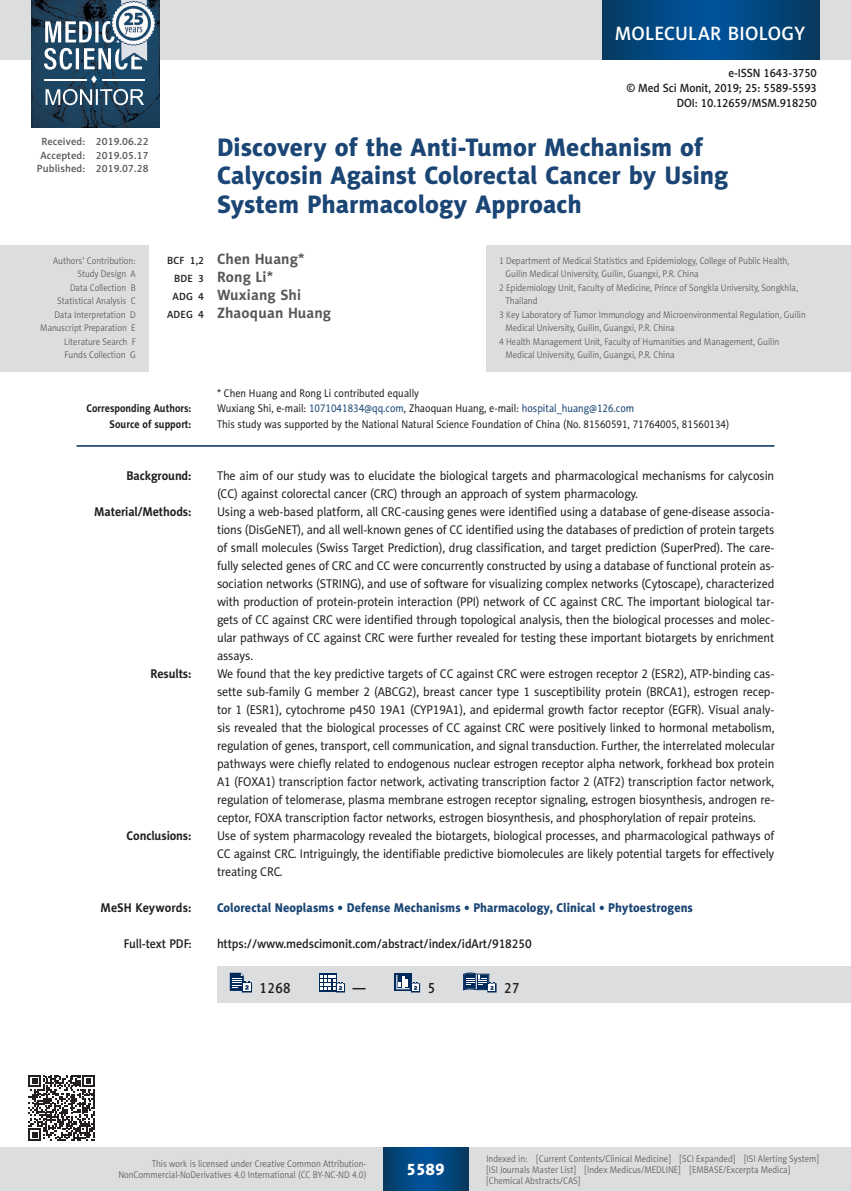
<style>
.page{position:relative;width:851px;height:1191px;background:#fff}
.page>*{position:absolute;margin:0;border:0;box-sizing:border-box;transform-origin:0 0}
.MSM_Tytul{font:25.5px/28.5px "Naomi Sans EFN Heavy";color:#1a4574}
.t1{font:19.5px "Naomi Sans EFN Medium";letter-spacing:.015em;color:#fff}
.t2{font:16.5px "Naomi Sans EFN Heavy";color:#fff}
.MSM_Autorzy{font:700 15px "Naomi Sans EFN";letter-spacing:.01em;color:#57585a}
.MSM_dane{font:15px "Naomi Sans EFN Medium";letter-spacing:.03em;color:#231f20;scale:.9 1}
.MSM_Summary_body{font:12.75px/18px "Naomi Sans EFN";letter-spacing:-.01em;color:#231f20;text-align:justify;scale:.95 1}
.MSM_keywords{font:12.75px "Naomi Sans EFN Heavy";letter-spacing:.005em;color:#1a4574;scale:.95 1}
.MSM_full_text_pdf{font:12.75px "Naomi Sans EFN Medium";letter-spacing:-.01em;color:#231f20;scale:.95 1}
.MSM_Summary_body-2{font:700 12.75px "Naomi Sans EFN";letter-spacing:-.01em;color:#231f20;scale:.95 1}
.MSM_keywords-2{font:700 12.75px "Naomi Sans EFN";letter-spacing:.005em;color:#231f20;scale:.95 1}
.MSM_full_text_pdf-2{font:12px "Naomi Sans EFN Medium";letter-spacing:-.01em;color:#231f20;scale:.95 1}
.MSM_Adres{font:11.25px "Naomi Sans EFN";color:#231f20;scale:.9 1}
.MSM_Support{font:11.25px "Naomi Sans EFN";color:#231f20;scale:.9 1}
.MSM_Adres-2{font:700 11.25px "Naomi Sans EFN";color:#231f20;scale:.9 1}
.MSM_Support-2{font:700 11.25px "Naomi Sans EFN";color:#231f20;scale:.9 1}
.t3{font:10.5px "Naomi Sans EFN Medium";letter-spacing:.01em;color:#57585a}
.MSM_Afiliacja{font:9.75px/13.5px "Naomi Sans EFN Light";color:#57585a;scale:.9 1}
.s1{font-family:"Naomi Sans EFN Medium";font-weight:400;font-size:10.5px;color:#231f20}
.s2{color:#1a4574}
</style>
<div class="page">
<div style="left:217px;top:966px;width:633px;height:36px;background:#dcdddf"></div>
<svg style="left:230px;top:972px;width:22px;height:20px"></svg>
<div style="left:319px;top:973px;width:17px;height:18px;background:#00295c"></div>
<svg style="left:320px;top:974px;width:25px;height:18px"></svg>
<div style="left:394px;top:973px;width:18px;height:18px;background:#00295c"></div>
<svg style="left:396px;top:975px;width:24px;height:17px"></svg>
<svg style="left:463px;top:972px;width:33px;height:20px"></svg>
<hr style="left:77px;top:445px;width:697px;height:2px;background:#00295c">
<div style="left:0;top:246px;width:148px;height:126px;background:#dcdddf"></div>
<div style="left:486px;top:246px;width:364px;height:126px;background:#dcdddf"></div>
<svg style="left:28px;top:1075px;width:67px;height:66px"></svg>
<div style="left:0;top:1148px;width:850px;height:43px;background:#dcdddf"></div>
<svg style="left:383px;top:1147px;width:85px;height:43px;background:#02477e"></svg>
<div style="left:0;top:0;width:850px;height:60px;background:#dcdddf"></div>
<img style="left:32px;top:0;width:127px;height:128px">
<img style="left:44px;top:21px;width:100px;height:49px">
<img style="left:45px;top:79px;width:41px;height:1px">
<img style="left:103px;top:79px;width:41px;height:1px">
<svg style="left:91px;top:75px;width:6px;height:8px"></svg>
<img style="left:46px;top:89px;width:98px;height:16px">
<svg style="left:602px;top:0;width:217px;height:60px;background:#02477e"></svg>
<h2 class="t1" style="left:614px;top:22px;width:192px">MOLECULAR BIOLOGY</h2>
<p class="t3" style="left:41px;top:136px;width:109px">Received: 2019.06.22</p>
<p class="t3" style="left:40px;top:149px;width:110px">Accepted: 2019.05.17</p>
<p class="t3" style="left:37px;top:163px;width:113px">Published: 2019.07.28</p>
<p class="MSM_Afiliacja" style="left:53px;top:254px;width:93px">Authors’ Contribution:</p>
<p class="MSM_Afiliacja" style="left:77px;top:267px;width:66px">Study Design A</p>
<p class="MSM_Afiliacja" style="left:70px;top:281px;width:74px">Data Collection B</p>
<p class="MSM_Afiliacja" style="left:57px;top:294px;width:89px">Statistical Analysis C</p>
<p class="MSM_Afiliacja" style="left:54px;top:308px;width:92px">Data Interpretation D</p>
<p class="MSM_Afiliacja" style="left:40px;top:321px;width:107px">Manuscript Preparation E</p>
<p class="MSM_Afiliacja" style="left:64px;top:335px;width:81px">Literature Search F</p>
<p class="MSM_Afiliacja" style="left:65px;top:348px;width:80px">Funds Collection G</p>
<p class="MSM_full_text_pdf-2" style="left:728px;top:66px;width:95px">e-ISSN 1643-3750</p>
<p class="MSM_full_text_pdf-2" style="left:626px;top:81px;width:202px">© Med Sci Monit, 2019; 25: 5589-5593</p>
<p class="MSM_full_text_pdf-2" style="left:676px;top:96px;width:149px">DOI: 10.12659/MSM.918250</p>
<p class="MSM_Tytul" style="left:217px;top:132px;width:512px">Discovery of the Anti-Tumor Mechanism of<br>Calycosin Against Colorectal Cancer by Using<br>System Pharmacology Approach</p>
<p class="MSM_Autorzy" style="left:167px;top:250px;width:139px"><span class="s1">BCF 1,2</span> Chen Huang*</p>
<p class="MSM_Autorzy" style="left:174px;top:268px;width:100px"><span class="s1">BDE 3</span> Rong Li*</p>
<p class="MSM_Autorzy" style="left:172px;top:286px;width:130px"><span class="s1">ADG 4</span> Wuxiang Shi</p>
<p class="MSM_Autorzy" style="left:167px;top:304px;width:165px"><span class="s1">ADEG 4</span> Zhaoquan Huang</p>
<p class="MSM_Afiliacja" style="left:505px;top:254px;width:317px;text-indent:-6px">1 Department of Medical Statistics and Epidemiology, College of Public Health,<br>Guilin Medical University, Guilin, Guangxi, P.R. China</p>
<p class="MSM_Afiliacja" style="left:505px;top:281px;width:326px;text-indent:-6px">2 Epidemiology Unit, Faculty of Medicine, Prince of Songkla University, Songkhla,<br>Thailand</p>
<p class="MSM_Afiliacja" style="left:505px;top:308px;width:335px;text-indent:-6px">3 Key Laboratory of Tumor Immunology and Microenvironmental Regulation, Guilin<br>Medical University, Guilin, Guangxi, P.R. China</p>
<p class="MSM_Afiliacja" style="left:505px;top:335px;width:306px;text-indent:-6px">4 Health Management Unit, Faculty of Humanities and Management, Guilin<br>Medical University, Guilin, Guangxi, P.R. China</p>
<p class="MSM_Adres" style="left:217px;top:386px;width:226px">* Chen Huang and Rong Li contributed equally</p>
<p class="MSM_Adres-2" style="left:86px;top:402px;width:118px">Corresponding Authors:</p>
<p class="MSM_Adres" style="left:217px;top:402px;width:465px">Wuxiang Shi, e-mail: <span class="s2">1071041834@qq.com</span>, Zhaoquan Huang, e-mail: <span class="s2">hospital_huang@126.com</span></p>
<p class="MSM_Support-2" style="left:110px;top:418px;width:92px">Source of support:</p>
<p class="MSM_Support" style="left:217px;top:418px;width:570px">This study was supported by the National Natural Science Foundation of China (No. 81560591, 71764005, 81560134)</p>
<p class="MSM_Summary_body-2" style="left:126px;top:468px;width:70px">Background:</p>
<p class="MSM_Summary_body" style="left:217px;top:467px;width:588px">The aim of our study was to elucidate the biological targets and pharmacological mechanisms for calycosin (CC) against colorectal cancer (CRC) through an approach of system pharmacology.</p>
<p class="MSM_Summary_body-2" style="left:94px;top:504px;width:104px">Material/Methods:</p>
<p class="MSM_Summary_body" style="left:217px;top:503px;width:588px">Using a web-based platform, all CRC-causing genes were identified using a database of gene-disease associa&shy;tions (DisGeNET), and all well-known genes of CC identified using the databases of prediction of protein targets of small molecules (Swiss Target Prediction), drug classification, and target prediction (SuperPred). The care&shy;fully selected genes of CRC and CC were concurrently constructed by using a database of functional protein as&shy;sociation networks (STRING), and use of software for visualizing complex networks (Cytoscape), characterized with production of protein-protein interaction (PPI) network of CC against CRC. The important biological tar&shy;gets of CC against CRC were identified through topological analysis, then the biological processes and molec&shy;ular pathways of CC against CRC were further revealed for testing these important biotargets by enrichment assays.</p>
<p class="MSM_Summary_body-2" style="left:150px;top:666px;width:45px">Results:</p>
<p class="MSM_Summary_body" style="left:217px;top:665px;width:588px">We found that the key predictive targets of CC against CRC were estrogen receptor 2 (ESR2), ATP-binding cas&shy;sette sub-family G member 2 (ABCG2), breast cancer type 1 susceptibility protein (BRCA1), estrogen recep&shy;tor 1 (ESR1), cytochrome p450 19A1 (CYP19A1), and epidermal growth factor receptor (EGFR). Visual analy&shy;sis revealed that the biological processes of CC against CRC were positively linked to hormonal metabolism, regulation of genes, transport, cell communication, and signal transduction. Further, the interrelated molecular pathways were chiefly related to endogenous nuclear estrogen receptor alpha network, forkhead box protein A1 (FOXA1) transcription factor network, activating transcription factor 2 (ATF2) transcription factor network, regulation of telomerase, plasma membrane estrogen receptor signaling, estrogen biosynthesis, androgen re&shy;ceptor, FOXA transcription factor networks, estrogen biosynthesis, and phosphorylation of repair proteins.</p>
<p class="MSM_Summary_body-2" style="left:127px;top:828px;width:70px">Conclusions:</p>
<p class="MSM_Summary_body" style="left:217px;top:827px;width:588px">Use of system pharmacology revealed the biotargets, biological processes, and pharmacological pathways of CC against CRC. Intriguingly, the identifiable predictive biomolecules are likely potential targets for effectively treating CRC.</p>
<p class="MSM_keywords-2" style="left:100px;top:900px;width:97px">MeSH Keywords:</p>
<p class="MSM_keywords" style="left:217px;top:900px;width:502px">Colorectal Neoplasms • Defense Mechanisms • Pharmacology, Clinical • Phytoestrogens</p>
<p class="MSM_full_text_pdf" style="left:124px;top:936px;width:73px">Full-text PDF:</p>
<p class="MSM_full_text_pdf" style="left:217px;top:936px;width:333px">https://www.medscimonit.com/abstract/index/idArt/918250</p>
<p class="MSM_dane" style="left:259px;top:978px;width:36px">1268</p>
<p class="MSM_dane" style="left:352px;top:978px;width:16px">—</p>
<p class="MSM_dane" style="left:427px;top:978px;width:10px">5</p>
<p class="MSM_dane" style="left:504px;top:978px;width:19px">27</p>
<p class="MSM_Afiliacja" style="left:118px;top:1158px;width:277px;line-height:11.2px;text-align:right">This work is licensed under Creative Common Attribution-<br>NonCommercial-NoDerivatives 4.0 International (CC BY-NC-ND 4.0)</p>
<p class="t2" style="left:406px;top:1159px;width:40px">5589</p>
<p class="MSM_Afiliacja" style="left:486px;top:1152px;width:371px;line-height:11.2px">Indexed in: [Current Contents/Clinical Medicine] [SCI Expanded] [ISI Alerting System] [ISI Journals Master List] [Index Medicus/MEDLINE] [EMBASE/Excerpta Medica] [Chemical Abstracts/CAS]</p>
</div>
